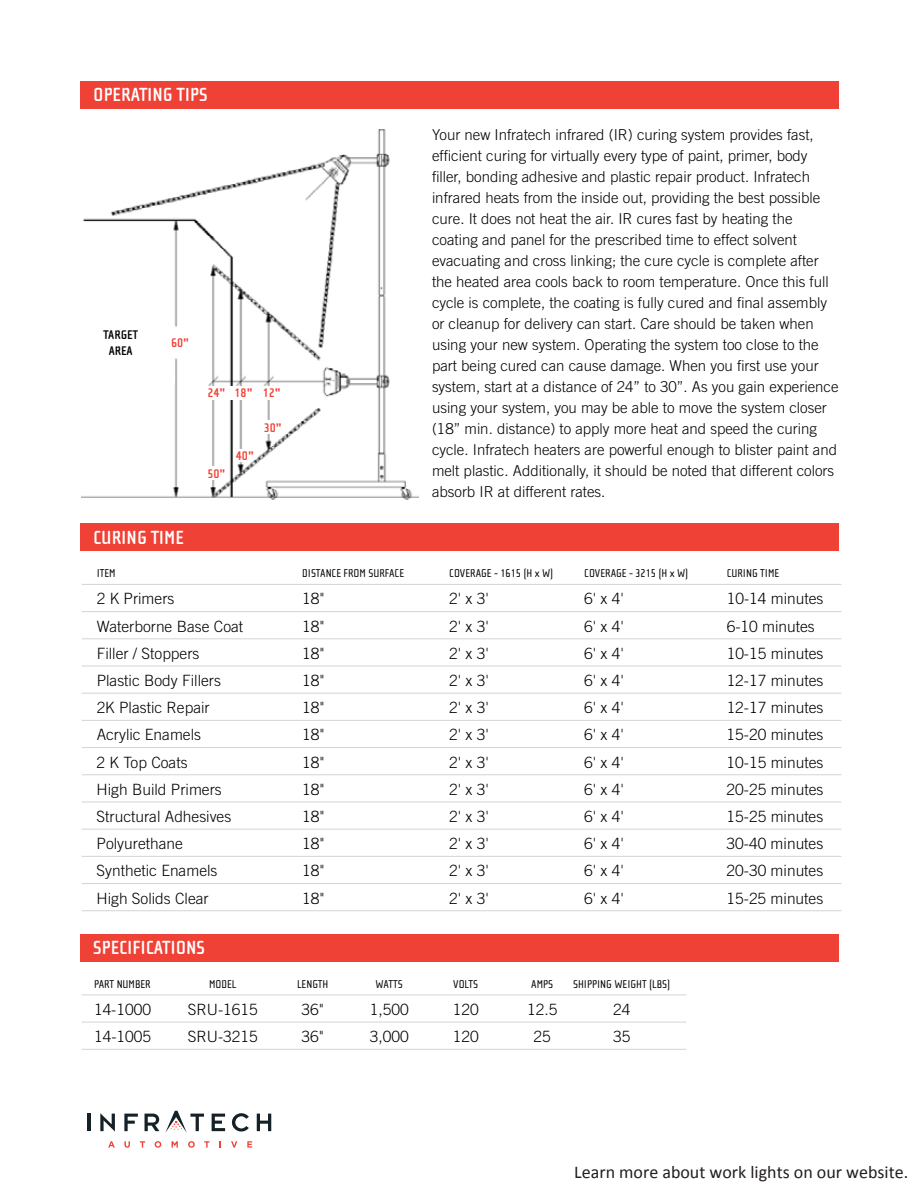
<style>
.page{position:relative;width:918px;height:1188px;background:#fff}
.page>*{position:absolute;margin:0;border:0;box-sizing:border-box;transform-origin:0 0}
.t1{font:700 19.5px "Cholla Sans";color:#fff}
.t2{font:18px "Calibri";color:#221e1f}
.t3{font:300 15.6px "Trade Gothic";color:#000}
.t4{font:300 15px/21px "Trade Gothic";color:#000}
.t5{font:700 12.9px "Cholla Sans";color:#ef4135}
.t6{font:700 12.9px/15.5px "Cholla Sans";color:#000;text-align:center}
.t7{font:11.7px "Cholla Sans";color:#000}
</style>
<div class="page">
<div style="left:80px;top:934px;width:759px;height:27px;background:#ef4135"></div>
<div style="left:80px;top:524px;width:759px;height:27px;background:#ef4135"></div>
<hr style="left:82px;top:995px;width:604px;height:1px;background:#d3d4d5">
<hr style="left:82px;top:1022px;width:604px;height:1px;background:#d3d4d5">
<hr style="left:82px;top:1049px;width:604px;height:1px;background:#d3d4d5">
<hr style="left:82px;top:584px;width:760px;height:1px;background:#d3d4d5">
<hr style="left:82px;top:611px;width:760px;height:1px;background:#d3d4d5">
<hr style="left:82px;top:639px;width:760px;height:1px;background:#d3d4d5">
<hr style="left:82px;top:666px;width:760px;height:1px;background:#d3d4d5">
<hr style="left:82px;top:693px;width:760px;height:1px;background:#d3d4d5">
<hr style="left:82px;top:720px;width:760px;height:1px;background:#d3d4d5">
<hr style="left:82px;top:747px;width:760px;height:1px;background:#d3d4d5">
<hr style="left:82px;top:775px;width:760px;height:1px;background:#d3d4d5">
<hr style="left:82px;top:802px;width:760px;height:1px;background:#d3d4d5">
<hr style="left:82px;top:829px;width:760px;height:1px;background:#d3d4d5">
<hr style="left:82px;top:856px;width:760px;height:1px;background:#d3d4d5">
<hr style="left:82px;top:883px;width:760px;height:1px;background:#d3d4d5">
<hr style="left:82px;top:910px;width:760px;height:1px;background:#d3d4d5">
<img style="left:81px;top:130px;width:337px;height:369px">
<div style="left:164px;top:330px;width:30px;height:21px;background:#fff"></div>
<div style="left:205px;top:386px;width:83px;height:13px;background:#fff"></div>
<div style="left:205px;top:467px;width:23px;height:13px;background:#fff"></div>
<div style="left:261px;top:420px;width:23px;height:14px;background:#fff"></div>
<svg style="left:234px;top:449px;width:26px;height:13px"></svg>
<div style="left:81px;top:360px;width:94px;height:23px;background:#fff"></div>
<div style="left:80px;top:81px;width:759px;height:27px;background:#ef4135"></div>
<svg style="left:108px;top:1141px;width:7px;height:7px"></svg>
<svg style="left:124px;top:1141px;width:6px;height:7px"></svg>
<svg style="left:140px;top:1141px;width:5px;height:7px"></svg>
<svg style="left:155px;top:1141px;width:6px;height:7px"></svg>
<svg style="left:172px;top:1141px;width:6px;height:7px"></svg>
<svg style="left:188px;top:1141px;width:7px;height:7px"></svg>
<svg style="left:204px;top:1141px;width:6px;height:7px"></svg>
<svg style="left:231px;top:1141px;width:6px;height:7px"></svg>
<svg style="left:247px;top:1141px;width:5px;height:7px"></svg>
<hr style="left:87px;top:1114px;width:4px;height:17px;background:#152128">
<svg style="left:100px;top:1113px;width:15px;height:19px"></svg>
<svg style="left:124px;top:1114px;width:14px;height:17px"></svg>
<svg style="left:145px;top:1114px;width:14px;height:17px"></svg>
<svg style="left:165px;top:1111px;width:39px;height:22px"></svg>
<svg style="left:212px;top:1114px;width:13px;height:17px"></svg>
<svg style="left:232px;top:1113px;width:17px;height:19px"></svg>
<svg style="left:257px;top:1114px;width:14px;height:17px"></svg>
<h1 class="t1" style="left:93px;top:84px;width:116px">OPERATING TIPS</h1>
<p class="t6" style="left:104px;top:327px;width:36px">TARGET<br>AREA</p>
<p class="t5" style="left:171px;top:336px;width:20px">60"</p>
<p class="t5" style="left:207px;top:386px;width:20px">24"</p>
<p class="t5" style="left:207px;top:467px;width:20px">50"</p>
<p class="t5" style="left:234px;top:386px;width:48px">18" 12"</p>
<p class="t5" style="left:236px;top:449px;width:20px">40"</p>
<p class="t5" style="left:264px;top:420px;width:20px">30"</p>
<h1 class="t1" style="left:93px;top:526px;width:92px">CURING TIME</h1>
<p class="t4" style="left:432px;top:124px;width:408px">Your new Infratech infrared (IR) curing system provides fast, efficient curing for virtually every type of paint, primer, body filler, bonding adhesive and plastic repair product. Infratech infrared heats from the inside out, providing the best possible cure. It does not heat the air. IR cures fast by heating the coating and panel for the prescribed time to effect solvent evacuating and cross linking; the cure cycle is complete after the heated area cools back to room temperature. Once this full cycle is complete, the coating is fully cured and final assembly or cleanup for delivery can start. Care should be taken when using your new system. Operating the system too close to the part being cured can cause damage. When you first use your system, start at a distance of 24” to 30”. As you gain experience using your system, you may be able to move the system closer (18” min. distance) to apply more heat and speed the curing cycle. Infratech heaters are powerful enough to blister paint and melt plastic. Additionally, it should be noted that different colors absorb IR at different rates.</p>
<p class="t7" style="left:97px;top:567px;width:20px">ITEM</p>
<p class="t7" style="left:302px;top:567px;width:103px">DISTANCE FROM SURFACE</p>
<p class="t7" style="left:449px;top:567px;width:106px">COVERAGE - 1615 (H x W)</p>
<p class="t7" style="left:584px;top:567px;width:106px">COVERAGE - 3215 (H x W)</p>
<p class="t7" style="left:727px;top:567px;width:54px">CURING TIME</p>
<p class="t3" style="left:97px;top:590px;width:79px">2 K Primers</p>
<p class="t3" style="left:302px;top:590px;width:24px">18"</p>
<p class="t3" style="left:449px;top:590px;width:41px">2' x 3'</p>
<p class="t3" style="left:584px;top:590px;width:41px">6' x 4'</p>
<p class="t3" style="left:727px;top:590px;width:98px">10-14 minutes</p>
<p class="t3" style="left:97px;top:617px;width:148px">Waterborne Base Coat</p>
<p class="t3" style="left:302px;top:617px;width:24px">18"</p>
<p class="t3" style="left:449px;top:617px;width:41px">2' x 3'</p>
<p class="t3" style="left:584px;top:617px;width:41px">6' x 4'</p>
<p class="t3" style="left:727px;top:617px;width:90px">6-10 minutes</p>
<p class="t3" style="left:97px;top:644px;width:104px">Filler / Stoppers</p>
<p class="t3" style="left:302px;top:644px;width:24px">18"</p>
<p class="t3" style="left:449px;top:644px;width:41px">2' x 3'</p>
<p class="t3" style="left:584px;top:644px;width:41px">6' x 4'</p>
<p class="t3" style="left:727px;top:644px;width:98px">10-15 minutes</p>
<p class="t3" style="left:97px;top:671px;width:126px">Plastic Body Fillers</p>
<p class="t3" style="left:302px;top:671px;width:24px">18"</p>
<p class="t3" style="left:449px;top:671px;width:41px">2' x 3'</p>
<p class="t3" style="left:584px;top:671px;width:41px">6' x 4'</p>
<p class="t3" style="left:727px;top:671px;width:98px">12-17 minutes</p>
<p class="t3" style="left:97px;top:698px;width:115px">2K Plastic Repair</p>
<p class="t3" style="left:302px;top:698px;width:24px">18"</p>
<p class="t3" style="left:449px;top:698px;width:41px">2' x 3'</p>
<p class="t3" style="left:584px;top:698px;width:41px">6' x 4'</p>
<p class="t3" style="left:727px;top:698px;width:98px">12-17 minutes</p>
<p class="t3" style="left:97px;top:726px;width:106px">Acrylic Enamels</p>
<p class="t3" style="left:302px;top:726px;width:24px">18"</p>
<p class="t3" style="left:449px;top:726px;width:41px">2' x 3'</p>
<p class="t3" style="left:584px;top:726px;width:41px">6' x 4'</p>
<p class="t3" style="left:727px;top:726px;width:98px">15-20 minutes</p>
<p class="t3" style="left:97px;top:753px;width:92px">2 K Top Coats</p>
<p class="t3" style="left:302px;top:753px;width:24px">18"</p>
<p class="t3" style="left:449px;top:753px;width:41px">2' x 3'</p>
<p class="t3" style="left:584px;top:753px;width:41px">6' x 4'</p>
<p class="t3" style="left:727px;top:753px;width:98px">10-15 minutes</p>
<p class="t3" style="left:97px;top:780px;width:127px">High Build Primers</p>
<p class="t3" style="left:302px;top:780px;width:24px">18"</p>
<p class="t3" style="left:449px;top:780px;width:41px">2' x 3'</p>
<p class="t3" style="left:584px;top:780px;width:41px">6' x 4'</p>
<p class="t3" style="left:727px;top:780px;width:98px">20-25 minutes</p>
<p class="t3" style="left:97px;top:807px;width:136px">Structural Adhesives</p>
<p class="t3" style="left:302px;top:807px;width:24px">18"</p>
<p class="t3" style="left:449px;top:807px;width:41px">2' x 3'</p>
<p class="t3" style="left:584px;top:807px;width:41px">6' x 4'</p>
<p class="t3" style="left:727px;top:807px;width:98px">15-25 minutes</p>
<p class="t3" style="left:97px;top:834px;width:88px">Polyurethane</p>
<p class="t3" style="left:302px;top:834px;width:24px">18"</p>
<p class="t3" style="left:449px;top:834px;width:41px">2' x 3'</p>
<p class="t3" style="left:584px;top:834px;width:41px">6' x 4'</p>
<p class="t3" style="left:727px;top:834px;width:98px">30-40 minutes</p>
<p class="t3" style="left:97px;top:862px;width:122px">Synthetic Enamels</p>
<p class="t3" style="left:302px;top:862px;width:24px">18"</p>
<p class="t3" style="left:449px;top:862px;width:41px">2' x 3'</p>
<p class="t3" style="left:584px;top:862px;width:41px">6' x 4'</p>
<p class="t3" style="left:727px;top:862px;width:98px">20-30 minutes</p>
<p class="t3" style="left:97px;top:889px;width:114px">High Solids Clear</p>
<p class="t3" style="left:302px;top:889px;width:24px">18"</p>
<p class="t3" style="left:449px;top:889px;width:41px">2' x 3'</p>
<p class="t3" style="left:584px;top:889px;width:41px">6' x 4'</p>
<p class="t3" style="left:727px;top:889px;width:98px">15-25 minutes</p>
<h1 class="t1" style="left:93px;top:937px;width:113px">SPECIFICATIONS</h1>
<p class="t7" style="left:94px;top:977px;width:58px">PART NUMBER</p>
<p class="t7" style="left:209px;top:977px;width:29px">MODEL</p>
<p class="t7" style="left:297px;top:977px;width:33px">LENGTH</p>
<p class="t7" style="left:376px;top:977px;width:29px">WATTS</p>
<p class="t7" style="left:453px;top:977px;width:27px">VOLTS</p>
<p class="t7" style="left:531px;top:977px;width:23px">AMPS</p>
<p class="t7" style="left:573px;top:977px;width:99px">SHIPPING WEIGHT (LBS)</p>
<p class="t3" style="left:94px;top:1000px;width:59px">14-1000</p>
<p class="t3" style="left:188px;top:1000px;width:71px">SRU-1615</p>
<p class="t3" style="left:302px;top:1000px;width:24px">36"</p>
<p class="t3" style="left:370px;top:1000px;width:40px">1,500</p>
<p class="t3" style="left:453px;top:1000px;width:27px">120</p>
<p class="t3" style="left:527px;top:1000px;width:32px">12.5</p>
<p class="t3" style="left:613px;top:1000px;width:19px">24</p>
<p class="t3" style="left:94px;top:1027px;width:59px">14-1005</p>
<p class="t3" style="left:188px;top:1027px;width:71px">SRU-3215</p>
<p class="t3" style="left:302px;top:1027px;width:24px">36"</p>
<p class="t3" style="left:370px;top:1027px;width:40px">3,000</p>
<p class="t3" style="left:453px;top:1027px;width:27px">120</p>
<p class="t3" style="left:534px;top:1027px;width:19px">25</p>
<p class="t3" style="left:613px;top:1027px;width:19px">35</p>
<p class="t2" style="left:574px;top:1159px;width:335px">Learn more about work lights on our website.</p>
</div>
